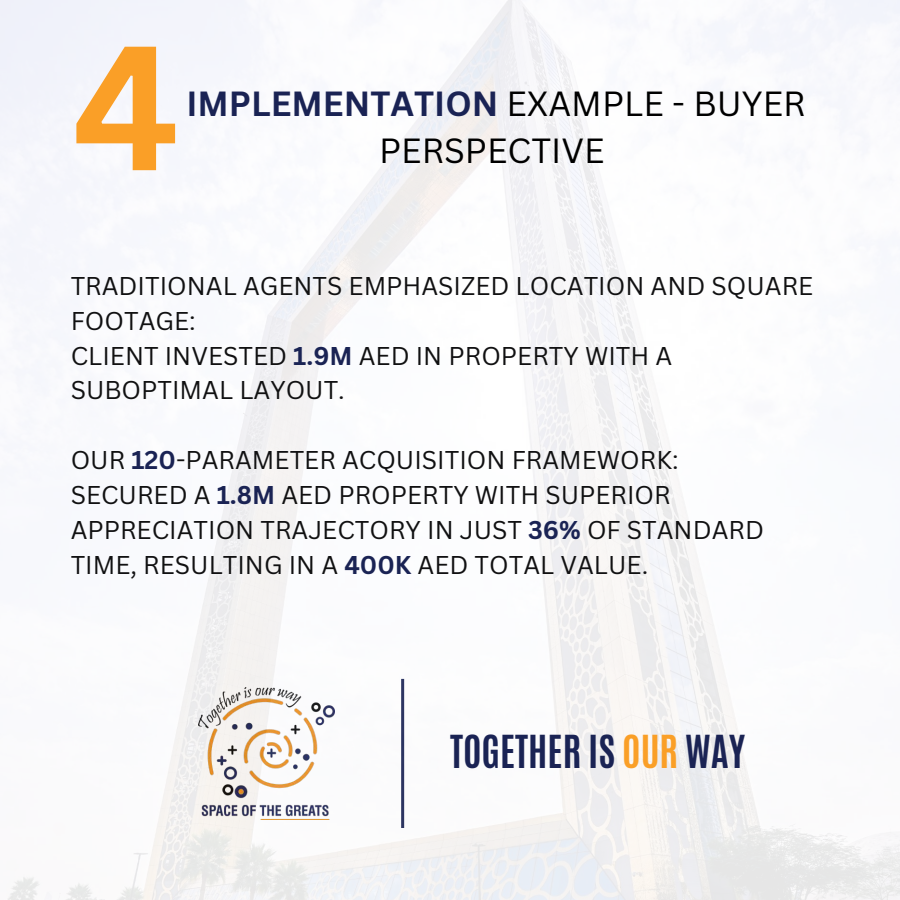
<style>
.page{position:relative;width:900px;height:900px;background:#fff}
.page>*{position:absolute;margin:0;border:0;box-sizing:border-box;transform-origin:0 0}
.t1{font:700 173px "Canva Sans";color:#fa9f27}
.t2{font:700 38px "Antonio";color:#1a2354}
.t3{font:700 34px "Canva Sans";color:#1a2354}
.t4{font:34px "Canva Sans";color:#000}
.t5{font:25px/34.9px "Canva Sans";color:#111112}
.s1{font-weight:400;color:#000}
.s2{font-weight:700;color:#1a2354}
.s3{color:#fa9f27}
</style>
<div class="page">
<img style="left:0;top:0;width:900px;height:900px">
<h1 class="t1" style="left:72px;top:-15px;width:109px">4</h1>
<h3 class="t3" style="left:186px;top:80px;width:621px">IMPLEMENTATION <span class="s1">EXAMPLE - BUYER</span></h3>
<h3 class="t4" style="left:379px;top:127px;width:227px">PERSPECTIVE</h3>
<p class="t5" style="left:71px;top:268px;width:744px">TRADITIONAL AGENTS EMPHASIZED LOCATION AND SQUARE<br>FOOTAGE:<br>CLIENT INVESTED <span class="s2">1.9M</span> AED IN PROPERTY WITH A<br>SUBOPTIMAL LAYOUT.</p>
<p class="t5" style="left:71px;top:442px;width:695px">OUR <span class="s2">120</span>-PARAMETER ACQUISITION FRAMEWORK:<br>SECURED A <span class="s2">1.8M</span> AED PROPERTY WITH SUPERIOR APPRECIATION TRAJECTORY IN JUST <span class="s2">36%</span> OF STANDARD TIME, RESULTING IN A <span class="s2">400K</span> AED TOTAL VALUE.</p>
<h2 class="t2" style="left:450px;top:725px;width:296px">TOGETHER IS <span class="s3">OUR</span> WAY</h2>
</div>
